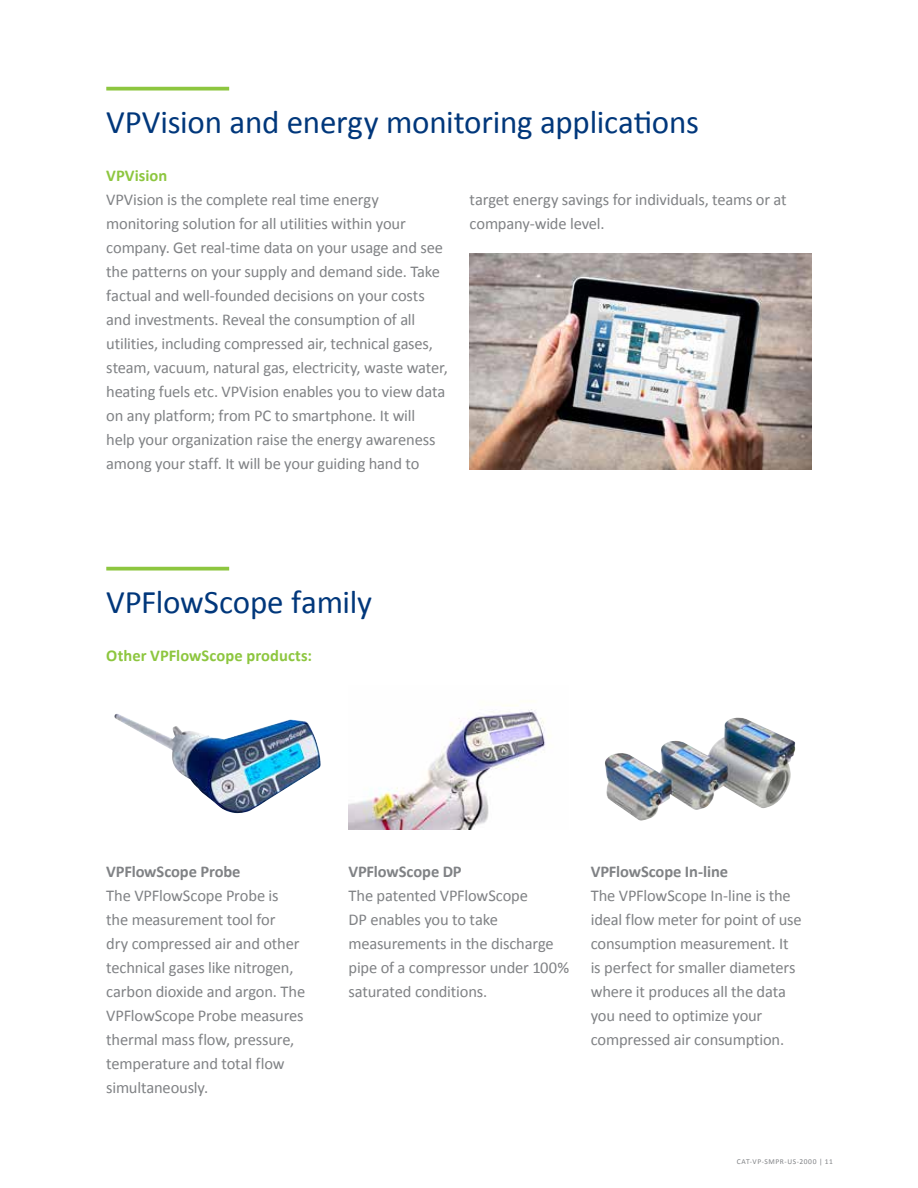
<style>
.page{position:relative;width:918px;height:1188px;background:#fff}
.page>*{position:absolute;margin:0;border:0;box-sizing:border-box;transform-origin:0 0}
.t1{font:33px "Calibri";letter-spacing:-.005em;color:#00377b}
.t2{font:16.5px/24px "Calibri";letter-spacing:-.01em;color:#808285}
.t3{font:700 16.5px "Calibri";letter-spacing:-.005em;color:#808285}
.t4{font:700 16.5px "Calibri";letter-spacing:.005em;color:#8dc63f}
.t5{font:7.5px "Calibri";letter-spacing:.07em;color:#808285}
</style>
<div class="page">
<svg style="left:106px;top:87px;width:123px;height:4px"></svg>
<svg style="left:106px;top:567px;width:123px;height:4px"></svg>
<img style="left:470px;top:253px;width:342px;height:216px">
<img style="left:114px;top:714px;width:207px;height:100px">
<img style="left:349px;top:705px;width:201px;height:124px">
<img style="left:605px;top:718px;width:191px;height:103px">
<h1 class="t1" style="left:106px;top:101px;width:594px">VPVision and energy monitoring applications</h1>
<p class="t4" style="left:106px;top:165px;width:63px">VPVision</p>
<p class="t2" style="left:106px;top:188px;width:343px">VPVision is the complete real time energy monitoring solution for all utilities within your company. Get real-time data on your usage and see the patterns on your supply and demand side. Take factual and well-founded decisions on your costs and investments. Reveal the consumption of all utilities, including compressed air, technical gases, steam, vacuum, natural gas, electricity, waste water, heating fuels etc. VPVision enables you to view data on any platform; from PC to smartphone. It will help your organization raise the energy awareness among your staff. It will be your guiding hand to</p>
<p class="t2" style="left:470px;top:188px;width:319px">target energy savings for individuals, teams or at company-wide level.</p>
<h1 class="t1" style="left:106px;top:581px;width:267px">VPFlowScope family</h1>
<p class="t4" style="left:106px;top:645px;width:207px">Other VPFlowScope products:</p>
<p class="t3" style="left:106px;top:861px;width:136px">VPFlowScope Probe</p>
<p class="t2" style="left:106px;top:884px;width:200px">The VPFlowScope Probe is<br>the measurement tool for<br>dry compressed air and other technical gases like nitrogen, carbon dioxide and argon. The<br>VPFlowScope Probe measures thermal mass flow, pressure, temperature and total flow simultaneously.</p>
<p class="t3" style="left:349px;top:861px;width:115px">VPFlowScope DP</p>
<p class="t2" style="left:349px;top:884px;width:222px">The patented VPFlowScope<br>DP enables you to take measurements in the discharge pipe of a compressor under 100% saturated conditions.</p>
<p class="t3" style="left:591px;top:861px;width:139px">VPFlowScope In-line</p>
<p class="t2" style="left:591px;top:884px;width:213px">The VPFlowScope In-line is the ideal flow meter for point of use consumption measurement. It is perfect for smaller diameters where it produces all the data you need to optimize your compressed air consumption.</p>
<p class="t5" style="left:737px;top:1157px;width:98px">CAT-VP-SMPR-US-2000 | 11</p>
</div>
